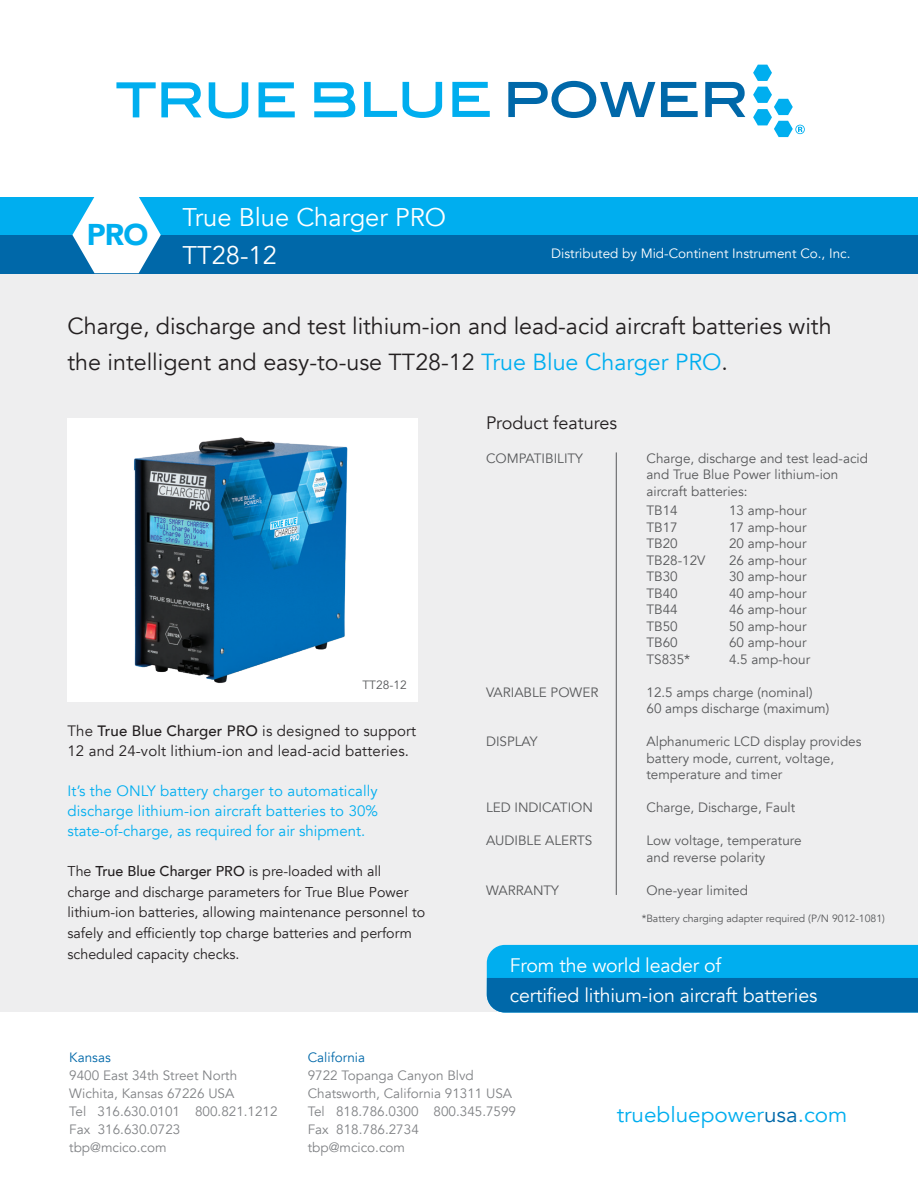
<style>
.page{position:relative;width:918px;height:1188px;background:#fff}
.page>*{position:absolute;margin:0;border:0;box-sizing:border-box;transform-origin:0 0}
.t1{font:900 30px "Avenir";color:#00aeef}
.t2{font:25.5px/38.1px "Avenir";color:#fff}
.t3{font:23.25px/36px "Avenir";color:#231f20}
.t4{font:21.3px "Avenir";color:#00aeef;scale:1.05 1}
.t5{font:19.5px/30px "Avenir";letter-spacing:-.01em;color:#fff}
.t6{font:18px "Avenir";color:#231f20}
.t7{font:15px/19.8px "Avenir";color:#00aeef;text-align:justify}
.t8{font:15px/19.8px "Avenir";letter-spacing:.01em;color:#231f20}
.t9{font:14.25px/20.5px "Avenir";color:#231f20}
.t10{font:13.5px/16.5px "Avenir";color:#57585a}
.t11{font:13.5px/18px "Avenir";color:#808285}
.t12{font:13.5px "Avenir";color:#fff}
.t13{font:13.5px "Avenir";color:#0068a9}
.t14{font:12px "Avenir";color:#57585a}
.t15{font:10.5px "Avenir";color:#57585a}
.s1{color:#00aeef}
.s2{font-weight:500}
.s3{color:#0068a9}
</style>
<div class="page">
<div style="left:0;top:262px;width:918px;height:750px;background:#eeeeef"></div>
<div style="left:0;top:197px;width:918px;height:38px;background:#00aeef"></div>
<div style="left:0;top:235px;width:918px;height:38px;background:#0068a9"></div>
<hr style="left:616px;top:452px;width:1px;height:443px;background:#57585a">
<svg style="left:508px;top:81px;width:147px;height:37px"></svg>
<svg style="left:661px;top:82px;width:37px;height:35px"></svg>
<svg style="left:705px;top:82px;width:40px;height:35px"></svg>
<svg style="left:753px;top:65px;width:19px;height:16px"></svg>
<svg style="left:753px;top:87px;width:52px;height:50px"></svg>
<svg style="left:116px;top:82px;width:85px;height:35px"></svg>
<svg style="left:209px;top:82px;width:39px;height:36px"></svg>
<svg style="left:259px;top:82px;width:36px;height:35px"></svg>
<svg style="left:364px;top:82px;width:33px;height:35px"></svg>
<svg style="left:403px;top:82px;width:39px;height:36px"></svg>
<svg style="left:452px;top:82px;width:38px;height:35px"></svg>
<svg style="left:314px;top:82px;width:41px;height:35px"></svg>
<div style="left:68px;top:418px;width:350px;height:284px;background:#fff"></div>
<svg style="left:72px;top:197px;width:89px;height:76px"></svg>
<svg style="left:487px;top:945px;width:431px;height:67px;background:#018acb"></svg>
<img style="left:134px;top:437px;width:214px;height:246px">
<h1 class="t1" style="left:87px;top:209px;width:63px">PRO</h1>
<h2 class="t2" style="left:182px;top:199px;width:265px">True Blue Charger PRO<br>TT28-12</h2>
<p class="t12" style="left:551px;top:245px;width:301px">Distributed by Mid-Continent Instrument Co., Inc.</p>
<h3 class="t3" style="left:68px;top:308px;width:766px">Charge, discharge and test lithium-ion and lead-acid aircraft batteries with the intelligent and easy-to-use TT28-12 <span class="s1">True Blue Charger PRO</span>.</h3>
<p class="t14" style="left:362px;top:677px;width:46px">TT28-12</p>
<p class="t14" style="left:365px;top:680px;width:46px">TT28-12</p>
<p class="t8" style="left:68px;top:721px;width:350px">The <span class="s2">True Blue Charger PRO</span> is designed to support<br>12 and 24-volt lithium-ion and lead-acid batteries.</p>
<p class="t7" style="left:68px;top:781px;width:312px">It’s the ONLY battery charger to automatically discharge lithium-ion aircraft batteries to 30% state-of-charge, as required for air shipment.</p>
<p class="t9" style="left:68px;top:861px;width:359px">The <span class="s2">True Blue Charger PRO</span> is pre-loaded with all charge and discharge parameters for True Blue Power lithium-ion batteries, allowing maintenance personnel to safely and efficiently top charge batteries and perform scheduled capacity checks.</p>
<h3 class="t6" style="left:486px;top:412px;width:133px">Product features</h3>
<p class="t10" style="left:486px;top:450px;width:99px">COMPATIBILITY</p>
<p class="t10" style="left:647px;top:450px;width:223px">Charge, discharge and test lead-acid and True Blue Power lithium-ion aircraft batteries:</p>
<p class="t10" style="left:647px;top:502px;width:33px">TB14</p>
<p class="t10" style="left:729px;top:502px;width:79px">13 amp-hour</p>
<p class="t10" style="left:647px;top:519px;width:33px">TB17</p>
<p class="t10" style="left:729px;top:519px;width:79px">17 amp-hour</p>
<p class="t10" style="left:647px;top:535px;width:33px">TB20</p>
<p class="t10" style="left:729px;top:535px;width:79px">20 amp-hour</p>
<p class="t10" style="left:647px;top:552px;width:61px">TB28-12V</p>
<p class="t10" style="left:729px;top:552px;width:79px">26 amp-hour</p>
<p class="t10" style="left:647px;top:568px;width:33px">TB30</p>
<p class="t10" style="left:729px;top:568px;width:79px">30 amp-hour</p>
<p class="t10" style="left:647px;top:585px;width:33px">TB40</p>
<p class="t10" style="left:729px;top:585px;width:79px">40 amp-hour</p>
<p class="t10" style="left:647px;top:601px;width:33px">TB44</p>
<p class="t10" style="left:729px;top:601px;width:79px">46 amp-hour</p>
<p class="t10" style="left:647px;top:618px;width:33px">TB50</p>
<p class="t10" style="left:729px;top:618px;width:79px">50 amp-hour</p>
<p class="t10" style="left:647px;top:634px;width:33px">TB60</p>
<p class="t10" style="left:729px;top:634px;width:79px">60 amp-hour</p>
<p class="t10" style="left:647px;top:651px;width:45px">TS835*</p>
<p class="t10" style="left:729px;top:651px;width:83px">4.5 amp-hour</p>
<p class="t10" style="left:486px;top:684px;width:114px">VARIABLE POWER</p>
<p class="t10" style="left:647px;top:684px;width:184px">12.5 amps charge (nominal)<br>60 amps discharge (maximum)</p>
<p class="t10" style="left:486px;top:733px;width:53px">DISPLAY</p>
<p class="t10" style="left:647px;top:733px;width:217px">Alphanumeric LCD display provides battery mode, current, voltage, temperature and timer</p>
<p class="t10" style="left:486px;top:799px;width:109px">LED INDICATION</p>
<p class="t10" style="left:647px;top:799px;width:150px">Charge, Discharge, Fault</p>
<p class="t10" style="left:486px;top:832px;width:108px">AUDIBLE ALERTS</p>
<p class="t10" style="left:647px;top:832px;width:157px">Low voltage, temperature and reverse polarity</p>
<p class="t10" style="left:486px;top:882px;width:75px">WARRANTY</p>
<p class="t10" style="left:647px;top:882px;width:103px">One-year limited</p>
<p class="t15" style="left:642px;top:912px;width:245px">*Battery charging adapter required (P/N 9012-1081)</p>
<h3 class="t5" style="left:510px;top:950px;width:309px">From the world leader of<br>certified lithium-ion aircraft batteries</h3>
<p class="t13" style="left:69px;top:1049px;width:43px">Kansas</p>
<p class="t11" style="left:69px;top:1067px;width:210px">9400 East 34th Street North<br>Wichita, Kansas 67226 USA<br>Tel 316.630.0101 800.821.1212<br>Fax 316.630.0723 tbp@mcico.com</p>
<p class="t13" style="left:308px;top:1050px;width:59px">California</p>
<p class="t11" style="left:308px;top:1067px;width:210px">9722 Topanga Canyon Blvd<br>Chatsworth, California 91311 USA<br>Tel 818.786.0300 800.345.7599<br>Fax 818.786.2734 tbp@mcico.com</p>
<h3 class="t4" style="left:617px;top:1102px;width:221px">truebluepower<span class="s3">usa</span>.com</h3>
</div>
